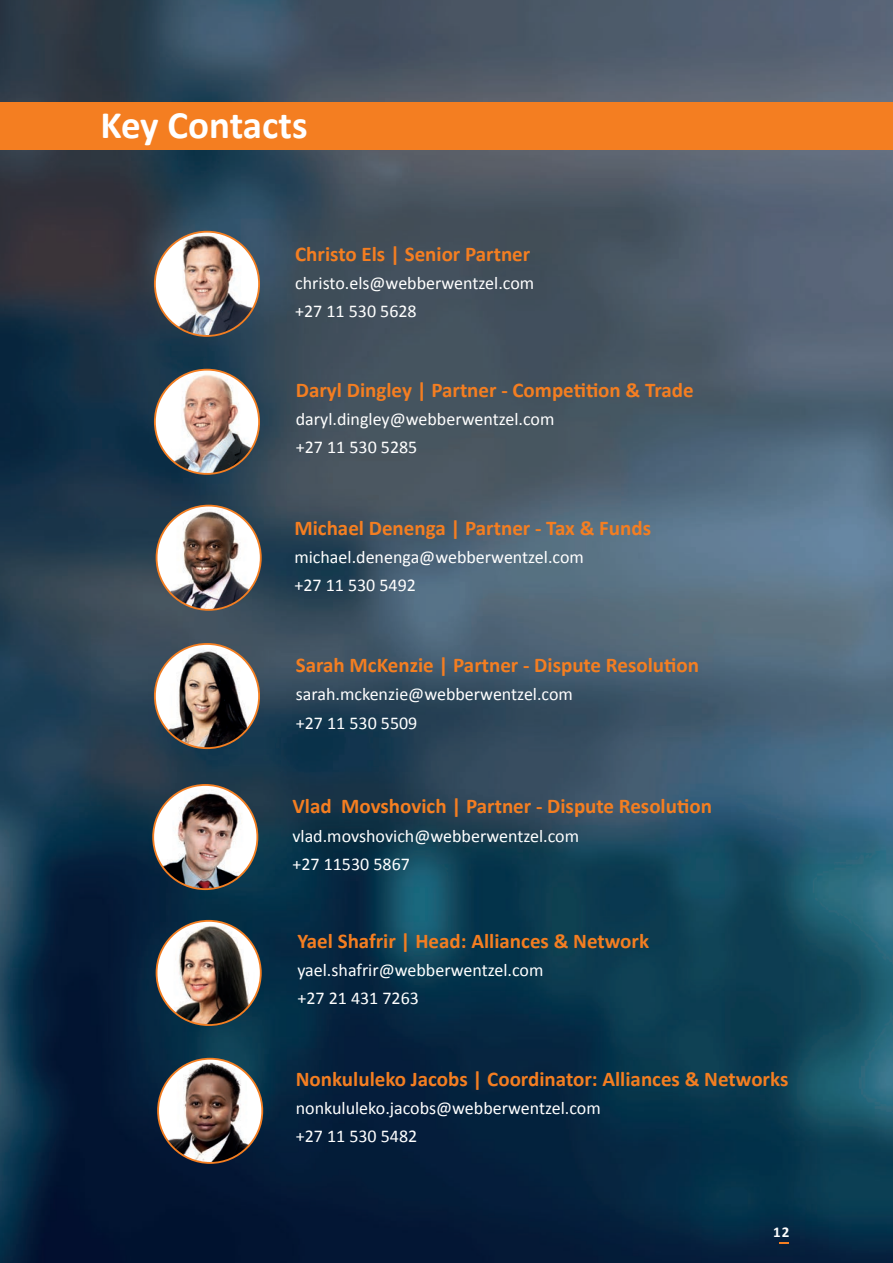
<style>
.page{position:relative;width:893px;height:1263px;background:#fff}
.page>*{position:absolute;margin:0;border:0;box-sizing:border-box;transform-origin:0 0}
.t1{font:700 39px "Calibri";color:#fff}
.t2{font:700 21px "Calibri";color:#f47e21}
.t3{font:18px/28.2px "Calibri";color:#fff}
.t4{font:700 15px "Calibri";color:#fff}
</style>
<div class="page">
<img style="left:0;top:0;width:893px;height:1263px">
<img style="left:157px;top:506px;width:104px;height:104px;border-radius:52px">
<div style="left:156px;top:505px;width:106px;height:106px;border:2px solid #f47e21;border-radius:50%"></div>
<img style="left:155px;top:232px;width:104px;height:104px;border-radius:52px">
<div style="left:154px;top:231px;width:106px;height:106px;border:2px solid #f47e21;border-radius:50%"></div>
<img style="left:155px;top:370px;width:104px;height:104px;border-radius:52px">
<div style="left:154px;top:369px;width:106px;height:106px;border:2px solid #f47e21;border-radius:50%"></div>
<img style="left:155px;top:644px;width:104px;height:104px;border-radius:52px">
<div style="left:154px;top:643px;width:106px;height:106px;border:2px solid #f47e21;border-radius:50%"></div>
<img style="left:157px;top:921px;width:104px;height:104px;border-radius:52px">
<div style="left:156px;top:920px;width:106px;height:106px;border:2px solid #f47e21;border-radius:50%"></div>
<img style="left:158px;top:1059px;width:104px;height:104px;border-radius:52px">
<div style="left:157px;top:1058px;width:106px;height:106px;border:2px solid #f47e21;border-radius:50%"></div>
<svg style="left:779px;top:1242px;width:10px;height:2px"></svg>
<div style="left:0;top:102px;width:893px;height:47px;background:#f47e21"></div>
<img style="left:153px;top:785px;width:104px;height:104px;border-radius:52px">
<div style="left:152px;top:784px;width:106px;height:106px;border:2px solid #f47e21;border-radius:50%"></div>
<h1 class="t1" style="left:100px;top:97px;width:209px">Key Contacts</h1>
<p class="t2" style="left:295px;top:239px;width:237px">Christo Els | Senior Partner</p>
<p class="t3" style="left:295px;top:268px;width:240px">christo.els@webberwentzel.com +27 11 530 5628</p>
<p class="t2" style="left:296px;top:375px;width:399px">Daryl Dingley | Partner - Competition &amp; Trade</p>
<p class="t3" style="left:296px;top:405px;width:260px">daryl.dingley@webberwentzel.com +27 11 530 5285</p>
<p class="t2" style="left:294px;top:513px;width:358px">Michael Denenga | Partner - Tax &amp; Funds</p>
<p class="t3" style="left:294px;top:542px;width:291px">michael.denenga@webberwentzel.com +27 11 530 5492</p>
<p class="t2" style="left:296px;top:650px;width:405px">Sarah McKenzie | Partner - Dispute Resolution</p>
<p class="t3" style="left:296px;top:680px;width:279px">sarah.mckenzie@webberwentzel.com +27 11 530 5509</p>
<p class="t2" style="left:292px;top:791px;width:421px">Vlad Movshovich | Partner - Dispute Resolution</p>
<p class="t3" style="left:292px;top:821px;width:288px">vlad.movshovich@webberwentzel.com +27 11530 5867</p>
<p class="t2" style="left:297px;top:926px;width:353px">Yael Shafrir | Head: Alliances &amp; Network</p>
<p class="t3" style="left:297px;top:955px;width:247px">yael.shafrir@webberwentzel.com +27 21 431 7263</p>
<p class="t2" style="left:296px;top:1064px;width:494px">Nonkululeko Jacobs | Coordinator: Alliances &amp; Networks</p>
<p class="t3" style="left:296px;top:1093px;width:307px">nonkululeko.jacobs@webberwentzel.com +27 11 530 5482</p>
<p class="t4" style="left:773px;top:1221px;width:18px">12</p>
</div>
